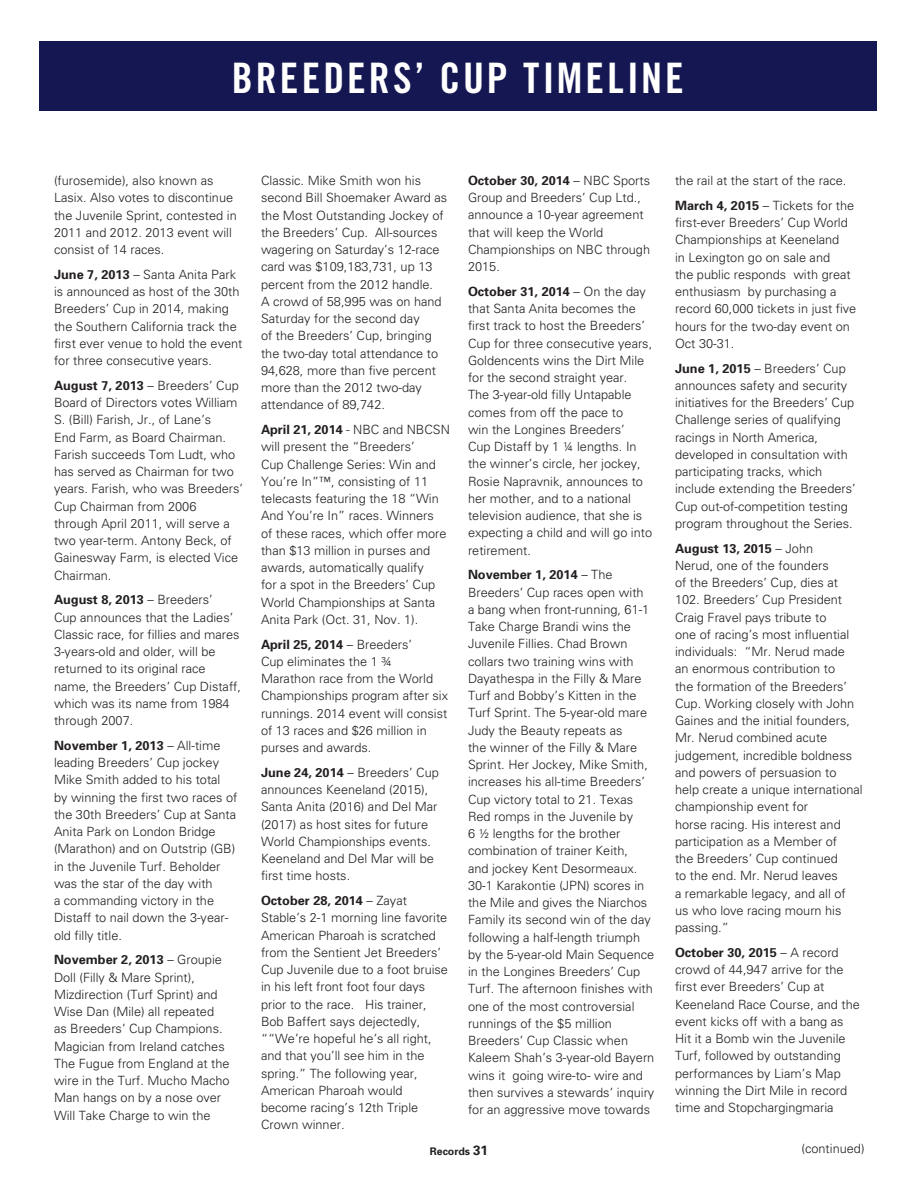
<style>
.page{position:relative;width:918px;height:1188px;background:#fff}
.page>*{position:absolute;margin:0;border:0;box-sizing:border-box;transform-origin:0 0}
.t1{font:42px "Trade Gothic Bold Cond Twenty";letter-spacing:.075em;color:#fff}
.Dates_Copy{font:300 12.75px/17.2px "Univers";color:#231f20}
.Chart_w_Rule{font:300 12.75px "Univers";color:#231f20}
.t2{font:700 10.5px "Univers";color:#231f20}
.s1{font-weight:700}
.s2{font-size:13.5px}
</style>
<div class="page">
<div style="left:39px;top:41px;width:837px;height:70px;background:#141751"></div>
<h1 class="t1" style="left:232px;top:53px;width:453px">BREEDERS’ CUP TIMELINE</h1>
<p class="Dates_Copy" style="left:54px;top:172px;width:184px">(furosemide), also known as<br>Lasix. Also votes to discontinue the Juvenile Sprint, contested in<br>2011 and 2012. 2013 event will consist of 14 races.</p>
<p class="Dates_Copy" style="left:54px;top:266px;width:190px"><span class="s1">June 7, 2013</span> – Santa Anita Park is announced as host of the 30th<br>Breeders’ Cup in 2014, making the Southern California track the first ever venue to hold the event for three consecutive years.</p>
<p class="Dates_Copy" style="left:54px;top:377px;width:191px"><span class="s1">August 7, 2013</span> – Breeders’ Cup<br>Board of Directors votes William<br>S. (Bill) Farish, Jr., of Lane’s<br>End Farm, as Board Chairman.<br>Farish succeeds Tom Ludt, who has served as Chairman for two years. Farish, who was Breeders’<br>Cup Chairman from 2006 through April 2011, will serve a two year-term. Antony Beck, of<br>Gainesway Farm, is elected Vice<br>Chairman.</p>
<p class="Dates_Copy" style="left:54px;top:591px;width:189px"><span class="s1">August 8, 2013</span> – Breeders’<br>Cup announces that the Ladies’<br>Classic race, for fillies and mares<br>3-years-old and older, will be returned to its original race name, the Breeders’ Cup Distaff, which was its name from 1984 through 2007.</p>
<p class="Dates_Copy" style="left:54px;top:737px;width:185px"><span class="s1">November 1, 2013</span> – All-time leading Breeders’ Cup jockey<br>Mike Smith added to his total<br>by winning the first two races of the 30th Breeders’ Cup at Santa<br>Anita Park on London Bridge (Marathon) and on Outstrip (GB) in the Juvenile Turf. Beholder was the star of the day with<br>a commanding victory in the<br>Distaff to nail down the 3-year&shy;old filly title.</p>
<p class="Dates_Copy" style="left:54px;top:951px;width:177px"><span class="s1">November 2, 2013</span> – Groupie<br>Doll (Filly &amp; Mare Sprint),<br>Mizdirection (Turf Sprint) and<br>Wise Dan (Mile) all repeated as Breeders’ Cup Champions.<br>Magician from Ireland catches<br>The Fugue from England at the wire in the Turf. Mucho Macho<br>Man hangs on by a nose over<br>Will Take Charge to win the</p>
<p class="Dates_Copy" style="left:261px;top:172px;width:188px">Classic. Mike Smith won his second Bill Shoemaker Award as the Most Outstanding Jockey of the Breeders’ Cup. All-sources wagering on Saturday’s 12-race card was $109,183,731, up 13 percent from the 2012 handle.<br>A crowd of 58,995 was on hand<br>Saturday for the second day<br>of the Breeders’ Cup, bringing the two-day total attendance to<br>94,628, more than five percent more than the 2012 two-day attendance of 89,742.</p>
<p class="Dates_Copy" style="left:261px;top:421px;width:190px"><span class="s1">April 21, 2014</span> - NBC and NBCSN will present the “Breeders’<br>Cup Challenge Series: Win and<br>You’re In”™, consisting of 11 telecasts featuring the 18 “Win<br>And You’re In” races. Winners<br>of these races, which offer more than $13 million in purses and awards, automatically qualify<br>for a spot in the Breeders’ Cup<br>World Championships at Santa<br>Anita Park (Oct. 31, Nov. 1).</p>
<p class="Dates_Copy" style="left:261px;top:635px;width:189px"><span class="s1">April 25, 2014</span> – Breeders’<br>Cup eliminates the 1 ¾<br>Marathon race from the World<br>Championships program after six runnings. 2014 event will consist of 13 races and $26 million in purses and awards.</p>
<p class="Dates_Copy" style="left:261px;top:764px;width:179px"><span class="s1">June 24, 2014</span> – Breeders’ Cup announces Keeneland (2015),<br>Santa Anita (2016) and Del Mar (2017) as host sites for future<br>World Championships events.<br>Keeneland and Del Mar will be first time hosts.</p>
<p class="Dates_Copy" style="left:261px;top:892px;width:189px"><span class="s1">October 28, 2014</span> – Zayat<br>Stable’s 2-1 morning line favorite<br>American Pharoah is scratched from the Sentient Jet Breeders’<br>Cup Juvenile due to a foot bruise in his left front foot four days prior to the race. His trainer,<br>Bob Baffert says dejectedly, ““We’re hopeful he’s all right, and that you’ll see him in the spring.” The following year,<br>American Pharoah would become racing’s 12th Triple<br>Crown winner.</p>
<p class="Dates_Copy" style="left:468px;top:172px;width:184px"><span class="s1">October 30, 2014</span> – NBC Sports<br>Group and Breeders’ Cup Ltd., announce a 10-year agreement that will keep the World<br>Championships on NBC through<br>2015.</p>
<p class="Dates_Copy" style="left:468px;top:283px;width:186px"><span class="s1">October 31, 2014</span> – On the day that Santa Anita becomes the first track to host the Breeders’<br>Cup for three consecutive years,<br>Goldencents wins the Dirt Mile for the second straight year.<br>The 3-year-old filly Untapable comes from off the pace to<br>win the Longines Breeders’<br>Cup Distaff by 1 ¼ lengths. In the winner’s circle, her jockey,<br>Rosie Napravnik, announces to her mother, and to a national television audience, that she is expecting a child and will go into retirement.</p>
<p class="Dates_Copy" style="left:468px;top:566px;width:188px"><span class="s1">November 1, 2014</span> – The<br>Breeders’ Cup races open with<br>a bang when front-running, 61-1<br>Take Charge Brandi wins the<br>Juvenile Fillies. Chad Brown collars two training wins with<br>Dayathespa in the Filly &amp; Mare<br>Turf and Bobby’s Kitten in the<br>Turf Sprint. The 5-year-old mare<br>Judy the Beauty repeats as<br>the winner of the Filly &amp; Mare<br>Sprint. Her Jockey, Mike Smith, increases his all-time Breeders’<br>Cup victory total to 21. Texas<br>Red romps in the Juvenile by<br>6 ½ lengths for the brother combination of trainer Keith,<br>and jockey Kent Desormeaux.<br>30-1 Karakontie (JPN) scores in the Mile and gives the Niarchos<br>Family its second win of the day following a half-length triumph by the 5-year-old Main Sequence in the Longines Breeders’ Cup<br>Turf. The afternoon finishes with one of the most controversial runnings of the $5 million<br>Breeders’ Cup Classic when<br>Kaleem Shah’s 3-year-old Bayern wins it going wire-to- wire and then survives a stewards’ inquiry for an aggressive move towards</p>
<p class="t2" style="left:430px;top:1145px;width:60px">Records <span class="s2">31</span></p>
<p class="Dates_Copy" style="left:675px;top:172px;width:173px">the rail at the start of the race.</p>
<p class="Dates_Copy" style="left:675px;top:197px;width:183px"><span class="s1">March 4, 2015</span> – Tickets for the first-ever Breeders’ Cup World<br>Championships at Keeneland<br>in Lexington go on sale and<br>the public responds with great enthusiasm by purchasing a record 60,000 tickets in just five hours for the two-day event on<br>Oct 30-31.</p>
<p class="Dates_Copy" style="left:675px;top:359px;width:182px"><span class="s1">June 1, 2015</span> – Breeders’ Cup announces safety and security initiatives for the Breeders’ Cup<br>Challenge series of qualifying racings in North America, developed in consultation with participating tracks, which include extending the Breeders’<br>Cup out-of-competition testing program throughout the Series.</p>
<p class="Dates_Copy" style="left:675px;top:539px;width:189px"><span class="s1">August 13, 2015</span> – John<br>Nerud, one of the founders<br>of the Breeders’ Cup, dies at<br>102. Breeders’ Cup President<br>Craig Fravel pays tribute to<br>one of racing’s most influential individuals: “Mr. Nerud made<br>an enormous contribution to<br>the formation of the Breeders’<br>Cup. Working closely with John<br>Gaines and the initial founders,<br>Mr. Nerud combined acute judgement, incredible boldness and powers of persuasion to help create a unique international championship event for<br>horse racing. His interest and participation as a Member of<br>the Breeders’ Cup continued<br>to the end. Mr. Nerud leaves<br>a remarkable legacy, and all of<br>us who love racing mourn his passing.”</p>
<p class="Dates_Copy" style="left:675px;top:944px;width:186px"><span class="s1">October 30, 2015</span> – A record crowd of 44,947 arrive for the first ever Breeders’ Cup at<br>Keeneland Race Course, and the event kicks off with a bang as<br>Hit it a Bomb win the Juvenile<br>Turf, followed by outstanding performances by Liam’s Map winning the Dirt Mile in record time and Stopchargingmaria</p>
<p class="Chart_w_Rule" style="left:802px;top:1140px;width:65px">(continued)</p>
</div>
